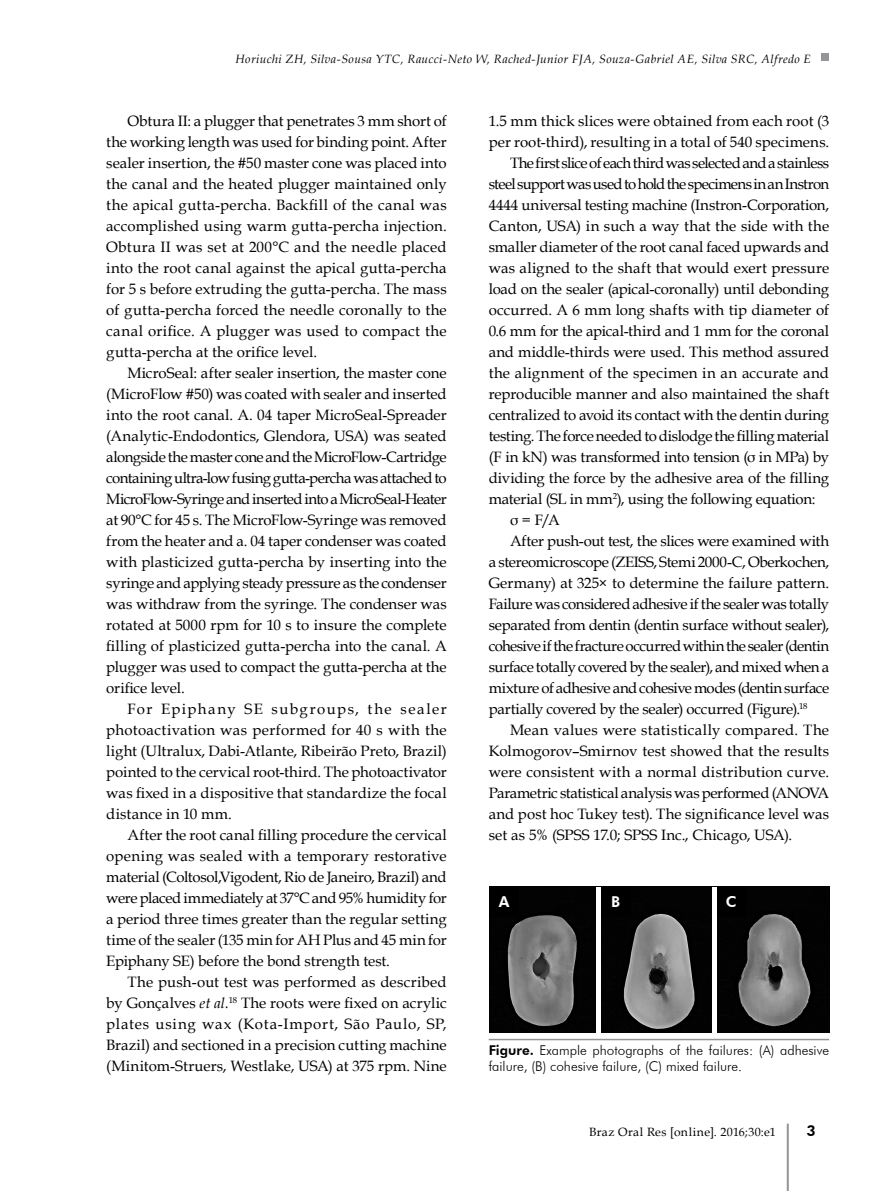
<style>
.page{position:relative;width:893px;height:1191px;background:#fff}
.page>*{position:absolute;margin:0;border:0;box-sizing:border-box;transform-origin:0 0}
.t1{font:15px/21px "Book Antiqua";letter-spacing:-.01em;color:#000;text-align:justify}
.t2{font:15px "Book Antiqua";letter-spacing:-.035em;color:#000}
.t3{font:15px "Book Antiqua";letter-spacing:-.03em;color:#000}
.t4{font:15px "Book Antiqua";letter-spacing:.015em;color:#000}
.t5{font:15px "Book Antiqua";letter-spacing:.01em;color:#000}
.t6{font:15px "Book Antiqua";letter-spacing:-.04em;color:#000}
.t7{font:15px "Book Antiqua";letter-spacing:-.045em;color:#000}
.t8{font:15px "Book Antiqua";letter-spacing:.025em;color:#000}
.t9{font:800 15px "Futura BT";color:#fff}
.t10{font:800 15px "Futura BT";color:#000}
.t11{font:300 13.5px/16.2px "Futura BT";color:#000}
.t12{font:italic 12px "Book Antiqua";letter-spacing:.03em;color:#000}
.t13{font:12px "Book Antiqua";letter-spacing:.03em;color:#000}
.s1{font-style:italic}
.s2{font-weight:800}
</style>
<div class="page">
<div style="left:822px;top:53px;width:7px;height:8px;background:#939598"></div>
<img style="left:489px;top:886px;width:340px;height:146px">
<hr style="left:489px;top:1038px;width:340px;height:2px;background:#939598">
<div style="left:489px;top:886px;width:30px;height:30px;background:#000"></div>
<div style="left:601px;top:886px;width:30px;height:30px;background:#000"></div>
<div style="left:716px;top:886px;width:30px;height:30px;background:#000"></div>
<hr style="left:597px;top:886px;width:4px;height:146px;background:#fff">
<hr style="left:712px;top:886px;width:4px;height:146px;background:#fff">
<hr style="left:787px;top:1123px;width:2px;height:68px;background:#939598">
<p class="t12" style="left:236px;top:51px;width:577px">Horiuchi ZH, Silva-Sousa YTC, Raucci-Neto W, Rached-Junior FJA, Souza-Gabriel AE, Silva SRC, Alfredo E</p>
<p class="t1" style="left:106px;top:110px;width:342px;text-indent:21px">Obtura II: a plugger that penetrates 3 mm short of the working length was used for binding point. After sealer insertion, the #50 master cone was placed into the canal and the heated plugger maintained only the apical gutta-percha. Backfill of the canal was accomplished using warm gutta-percha injection.<br>Obtura II was set at 200°C and the needle placed into the root canal against the apical gutta-percha for 5 s before extruding the gutta-percha. The mass of gutta-percha forced the needle coronally to the canal orifice. A plugger was used to compact the gutta-percha at the orifice level.</p>
<p class="t1" style="left:106px;top:362px;width:342px;text-indent:21px">MicroSeal: after sealer insertion, the master cone (MicroFlow #50) was coated with sealer and inserted into the root canal. A. 04 taper MicroSeal-Spreader (Analytic-Endodontics, Glendora, USA) was seated alongside the master cone and the MicroFlow-Cartridge containing ultra-low fusing gutta-percha was attached to MicroFlow-Syringe and inserted into a MicroSeal-Heater at 90°C for 45 s. The MicroFlow-Syringe was removed from the heater and a. 04 taper condenser was coated with plasticized gutta-percha by inserting into the syringe and applying steady pressure as the condenser was withdraw from the syringe. The condenser was rotated at 5000 rpm for 10 s to insure the complete filling of plasticized gutta-percha into the canal. A plugger was used to compact the gutta-percha at the orifice level.</p>
<p class="t1" style="left:106px;top:698px;width:342px;text-indent:21px">For Epiphany SE subgroups, the sealer photoactivation was performed for 40 s with the light (Ultralux, Dabi-Atlante, Ribeirão Preto, Brazil) pointed to the cervical root-third. The photoactivator was fixed in a dispositive that standardize the focal distance in 10 mm.</p>
<p class="t1" style="left:106px;top:824px;width:342px;text-indent:21px">After the root canal filling procedure the cervical opening was sealed with a temporary restorative material (Coltosol,Vigodent, Rio de Janeiro, Brazil) and were placed immediately at 37°C and 95% humidity for a period three times greater than the regular setting time of the sealer (135 min for AH Plus and 45 min for Epiphany SE) before the bond strength test.</p>
<p class="t1" style="left:106px;top:971px;width:342px;text-indent:21px">The push-out test was performed as described by Gonçalves <span class="s1">et al.</span><sup>18</sup> The roots were fixed on acrylic plates using wax (Kota-Import, São Paulo, SP, Brazil) and sectioned in a precision cutting machine (Minitom-Struers, Westlake, USA) at 375 rpm. Nine</p>
<p class="t1" style="left:489px;top:110px;width:342px">1.5 mm thick slices were obtained from each root (3</p>
<p class="t1" style="left:489px;top:131px;width:342px">per root-third), resulting in a total of 540 specimens.</p>
<p class="t6" style="left:510px;top:152px;width:321px">The first slice of each third was selected and a stainless</p>
<p class="t7" style="left:489px;top:173px;width:342px">steel support was used to hold the specimens in an Instron</p>
<p class="t1" style="left:489px;top:194px;width:342px">4444 universal testing machine (Instron-Corporation,</p>
<p class="t1" style="left:489px;top:215px;width:342px">Canton, USA) in such a way that the side with the</p>
<p class="t1" style="left:489px;top:236px;width:342px">smaller diameter of the root canal faced upwards and</p>
<p class="t1" style="left:489px;top:257px;width:342px">was aligned to the shaft that would exert pressure</p>
<p class="t1" style="left:489px;top:278px;width:342px">load on the sealer (apical-coronally) until debonding</p>
<p class="t5" style="left:489px;top:299px;width:342px">occurred. A 6 mm long shafts with tip diameter of</p>
<p class="t1" style="left:489px;top:320px;width:342px">0.6 mm for the apical-third and 1 mm for the coronal</p>
<p class="t1" style="left:489px;top:341px;width:342px">and middle-thirds were used. This method assured</p>
<p class="t4" style="left:489px;top:362px;width:342px">the alignment of the specimen in an accurate and</p>
<p class="t1" style="left:489px;top:383px;width:342px">reproducible manner and also maintained the shaft</p>
<p class="t1" style="left:489px;top:404px;width:342px">centralized to avoid its contact with the dentin during</p>
<p class="t1" style="left:489px;top:425px;width:342px">testing. The force needed to dislodge the filling material</p>
<p class="t1" style="left:489px;top:446px;width:342px">(F in kN) was transformed into tension (σ in MPa) by</p>
<p class="t1" style="left:489px;top:467px;width:342px">dividing the force by the adhesive area of the filling</p>
<p class="t1" style="left:489px;top:488px;width:328px">material (SL in mm<sup>2</sup>), using the following equation:</p>
<p class="t1" style="left:510px;top:509px;width:51px">σ = F/A</p>
<p class="t1" style="left:510px;top:530px;width:321px">After push-out test, the slices were examined with</p>
<p class="t1" style="left:489px;top:551px;width:342px">a stereomicroscope (ZEISS, Stemi 2000-C, Oberkochen,</p>
<p class="t1" style="left:489px;top:572px;width:342px">Germany) at 325× to determine the failure pattern.</p>
<p class="t3" style="left:489px;top:593px;width:342px">Failure was considered adhesive if the sealer was totally</p>
<p class="t1" style="left:489px;top:614px;width:342px">separated from dentin (dentin surface without sealer),</p>
<p class="t2" style="left:489px;top:635px;width:342px">cohesive if the fracture occurred within the sealer (dentin</p>
<p class="t3" style="left:489px;top:656px;width:342px">surface totally covered by the sealer), and mixed when a</p>
<p class="t2" style="left:489px;top:677px;width:342px">mixture of adhesive and cohesive modes (dentin surface</p>
<p class="t1" style="left:489px;top:698px;width:320px">partially covered by the sealer) occurred (Figure).<sup>18</sup></p>
<p class="t8" style="left:510px;top:719px;width:321px">Mean values were statistically compared. The</p>
<p class="t1" style="left:489px;top:740px;width:342px">Kolmogorov–Smirnov test showed that the results</p>
<p class="t4" style="left:489px;top:761px;width:342px">were consistent with a normal distribution curve.</p>
<p class="t1" style="left:489px;top:782px;width:342px">Parametric statistical analysis was performed (ANOVA</p>
<p class="t1" style="left:489px;top:803px;width:342px">and post hoc Tukey test). The significance level was</p>
<p class="t5" style="left:489px;top:824px;width:305px">set as 5% (SPSS 17.0; SPSS Inc., Chicago, USA).</p>
<p class="t9" style="left:499px;top:893px;width:12px">A</p>
<p class="t9" style="left:611px;top:893px;width:10px">B</p>
<p class="t9" style="left:726px;top:893px;width:12px">C</p>
<p class="t11" style="left:489px;top:1042px;width:342px"><span class="s2">Figure.</span> Example photographs of the failures: (A) adhesive failure, (B) cohesive failure, (C) mixed failure.</p>
<p class="t13" style="left:589px;top:1123px;width:188px">Braz Oral Res [online]. 2016;30:e1</p>
<p class="t10" style="left:807px;top:1121px;width:11px">3</p>
</div>
